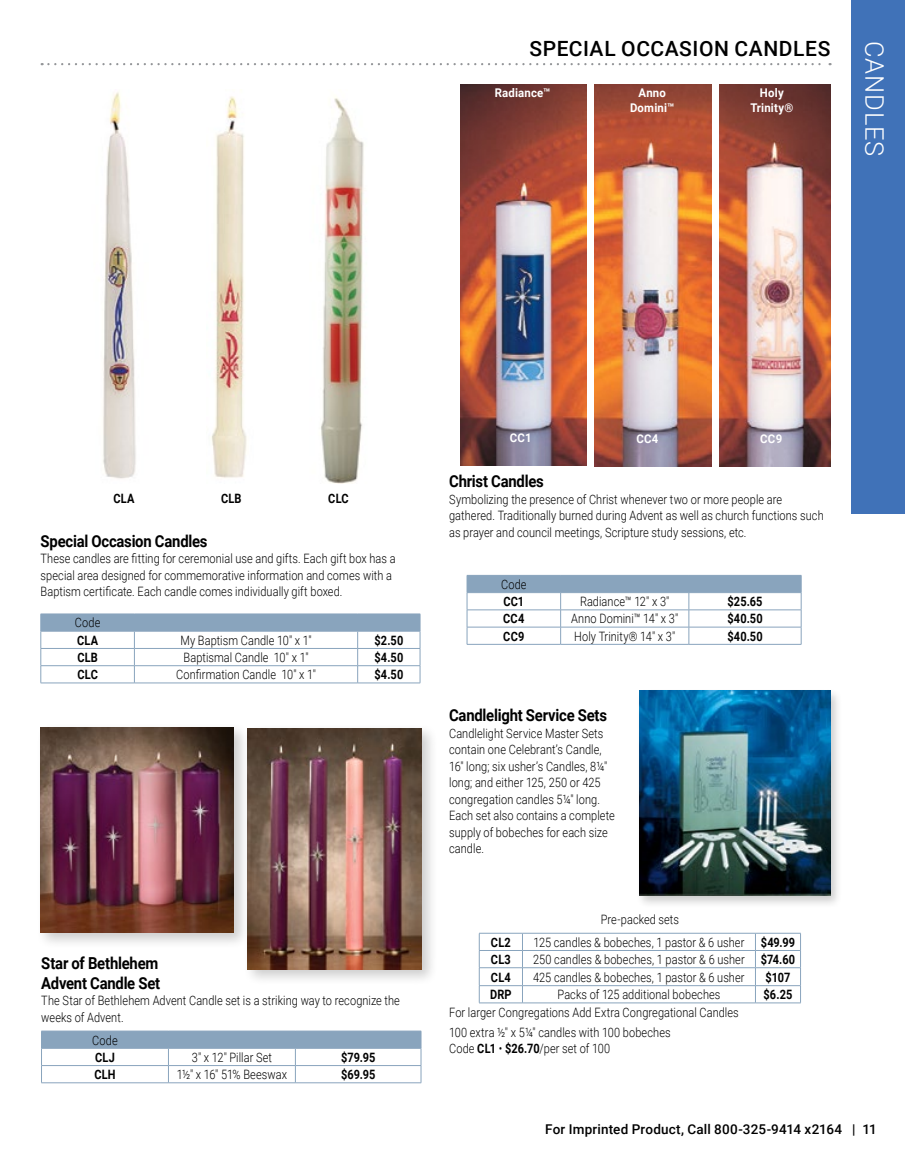
<style>
.page{position:relative;width:905px;height:1175px;background:#fff}
.page>*{position:absolute;margin:0;border:0;box-sizing:border-box;transform-origin:0 0}
.t1{font:300 25.5px "Roboto";letter-spacing:.03em;color:#fff}
.t2{font:500 21px "Roboto";letter-spacing:.03em;color:#000}
.t3{font:700 16.5px/19.5px "Roboto";letter-spacing:-.015em;color:#000;scale:.9 1}
.t4{font:500 13.5px "Roboto";letter-spacing:.015em;color:#000}
.t5{font:300 12.9px/16.5px "Roboto";letter-spacing:.01em;color:#000;scale:.85 1}
.t6{font:700 12.9px "Roboto";letter-spacing:.02em;color:#000;scale:.85 1}
.t7{font:700 12px/15px "Roboto";letter-spacing:.015em;color:#fff;text-align:center;scale:.95 1}
.s1{font-weight:700}
</style>
<div class="page">
<hr style="left:41px;top:1082px;width:127px;height:1px;background:#89a4bd">
<hr style="left:168px;top:1082px;width:127px;height:1px;background:#89a4bd">
<hr style="left:295px;top:1082px;width:126px;height:1px;background:#89a4bd">
<hr style="left:41px;top:1030px;width:127px;height:1px;background:#89a4bd">
<hr style="left:168px;top:1030px;width:127px;height:1px;background:#89a4bd">
<hr style="left:295px;top:1030px;width:126px;height:1px;background:#89a4bd">
<svg style="left:41px;top:1031px;width:381px;height:51px"></svg>
<hr style="left:41px;top:1048px;width:127px;height:1px;background:#89a4bd">
<hr style="left:168px;top:1048px;width:127px;height:1px;background:#89a4bd">
<hr style="left:295px;top:1048px;width:126px;height:1px;background:#89a4bd">
<div style="left:243px;top:723px;width:195px;height:262px;background:#000;opacity:.2"></div>
<img style="left:248px;top:728px;width:173px;height:241px">
<div style="left:35px;top:722px;width:215px;height:226px;background:#000;opacity:.2"></div>
<img style="left:40px;top:727px;width:193px;height:205px">
<hr style="left:467px;top:644px;width:93px;height:1px;background:#89a4bd">
<hr style="left:560px;top:644px;width:128px;height:1px;background:#89a4bd">
<hr style="left:688px;top:644px;width:113px;height:1px;background:#89a4bd">
<svg style="left:467px;top:575px;width:334px;height:69px"></svg>
<hr style="left:467px;top:592px;width:93px;height:1px;background:#89a4bd">
<hr style="left:560px;top:592px;width:128px;height:1px;background:#89a4bd">
<hr style="left:688px;top:592px;width:113px;height:1px;background:#89a4bd">
<img style="left:719px;top:84px;width:111px;height:382px">
<img style="left:594px;top:84px;width:117px;height:382px">
<img style="left:460px;top:84px;width:126px;height:382px">
<div style="left:635px;top:687px;width:208px;height:220px;background:#000;opacity:.2"></div>
<img style="left:639px;top:690px;width:191px;height:205px">
<hr style="left:479px;top:1002px;width:43px;height:1px;background:#89a4bd">
<hr style="left:522px;top:1002px;width:233px;height:1px;background:#89a4bd">
<hr style="left:755px;top:1002px;width:45px;height:1px;background:#89a4bd">
<svg style="left:479px;top:933px;width:322px;height:69px"></svg>
<svg style="left:42px;top:63px;width:788px;height:2px"></svg>
<hr style="left:41px;top:613px;width:93px;height:1px;background:#89a4bd">
<hr style="left:134px;top:613px;width:223px;height:1px;background:#89a4bd">
<hr style="left:357px;top:613px;width:63px;height:1px;background:#89a4bd">
<svg style="left:41px;top:614px;width:380px;height:69px"></svg>
<hr style="left:41px;top:631px;width:93px;height:1px;background:#89a4bd">
<hr style="left:134px;top:631px;width:223px;height:1px;background:#89a4bd">
<hr style="left:357px;top:631px;width:63px;height:1px;background:#89a4bd">
<img style="left:103px;top:92px;width:33px;height:387px">
<img style="left:211px;top:96px;width:36px;height:382px">
<img style="left:320px;top:97px;width:44px;height:386px">
<div style="left:851px;top:0;width:53px;height:513px;background:#4072b8"></div>
<h2 class="t2" style="left:529px;top:34px;width:302px">SPECIAL OCCASION CANDLES</h2>
<p class="t7" style="left:494px;top:84px;width:60px">Radiance™</p>
<p class="t7" style="left:630px;top:84px;width:48px">Anno<br>Domini™</p>
<p class="t7" style="left:750px;top:85px;width:47px">Holy<br>Trinity®</p>
<h1 class="t1" style="left:892px;top:41px;width:117px;rotate:90deg">CANDLES</h1>
<p class="t6" style="left:113px;top:489px;width:26px">CLA</p>
<p class="t6" style="left:221px;top:489px;width:26px">CLB</p>
<p class="t6" style="left:328px;top:489px;width:26px">CLC</p>
<p class="t3" style="left:41px;top:530px;width:187px">Special Occasion Candles</p>
<p class="t5" style="left:41px;top:550px;width:419px">These candles are fitting for ceremonial use and gifts. Each gift box has a special area designed for commemorative information and comes with a<br>Baptism certificate. Each candle comes individually gift boxed.</p>
<p class="t5" style="left:75px;top:614px;width:31px">Code</p>
<p class="t6" style="left:77px;top:631px;width:26px">CLA</p>
<p class="t5" style="left:180px;top:631px;width:156px">My Baptism Candle 10" x 1"</p>
<p class="t6" style="left:374px;top:631px;width:36px">$2.50</p>
<p class="t6" style="left:77px;top:648px;width:26px">CLB</p>
<p class="t5" style="left:183px;top:648px;width:148px">Baptismal Candle 10" x 1"</p>
<p class="t6" style="left:374px;top:648px;width:35px">$4.50</p>
<p class="t6" style="left:77px;top:665px;width:26px">CLC</p>
<p class="t5" style="left:176px;top:666px;width:166px">Confirmation Candle 10" x 1"</p>
<p class="t6" style="left:374px;top:665px;width:35px">$4.50</p>
<p class="t3" style="left:41px;top:952px;width:134px">Star of Bethlehem<br>Advent Candle Set</p>
<p class="t5" style="left:41px;top:991px;width:423px">The Star of Bethlehem Advent Candle set is a striking way to recognize the weeks of Advent.</p>
<p class="t5" style="left:92px;top:1031px;width:31px">Code</p>
<p class="t6" style="left:95px;top:1048px;width:25px">CLJ</p>
<p class="t5" style="left:192px;top:1048px;width:96px">3" x 12" Pillar Set</p>
<p class="t6" style="left:341px;top:1048px;width:42px">$79.95</p>
<p class="t6" style="left:94px;top:1065px;width:27px">CLH</p>
<p class="t5" style="left:177px;top:1065px;width:131px">1½" x 16" 51% Beeswax</p>
<p class="t6" style="left:341px;top:1065px;width:42px">$69.95</p>
<p class="t7" style="left:510px;top:429px;width:24px">CC1</p>
<p class="t7" style="left:636px;top:431px;width:25px">CC4</p>
<p class="t7" style="left:760px;top:431px;width:25px">CC9</p>
<p class="t3" style="left:449px;top:471px;width:107px">Christ Candles</p>
<p class="t5" style="left:449px;top:490px;width:442px">Symbolizing the presence of Christ whenever two or more people are gathered. Traditionally burned during Advent as well as church functions such as prayer and council meetings, Scripture study sessions, etc.</p>
<p class="t5" style="left:501px;top:575px;width:31px">Code</p>
<p class="t6" style="left:503px;top:592px;width:26px">CC1</p>
<p class="t5" style="left:580px;top:593px;width:107px">Radiance™ 12" x 3"</p>
<p class="t6" style="left:727px;top:592px;width:43px">$25.65</p>
<p class="t6" style="left:503px;top:609px;width:26px">CC4</p>
<p class="t5" style="left:571px;top:610px;width:127px">Anno Domini™ 14" x 3"</p>
<p class="t6" style="left:727px;top:609px;width:43px">$40.50</p>
<p class="t6" style="left:503px;top:627px;width:26px">CC9</p>
<p class="t5" style="left:574px;top:627px;width:120px">Holy Trinity® 14" x 3"</p>
<p class="t6" style="left:727px;top:627px;width:43px">$40.50</p>
<p class="t3" style="left:449px;top:705px;width:177px">Candlelight Service Sets</p>
<p class="t5" style="left:449px;top:724px;width:196px">Candlelight Service Master Sets contain one Celebrant’s Candle,<br>16" long; six usher’s Candles, 8¼" long; and either 125, 250 or 425 congregation candles 5¼" long.<br>Each set also contains a complete supply of bobeches for each size candle.</p>
<p class="t5" style="left:600px;top:910px;width:94px">Pre-packed sets</p>
<p class="t6" style="left:491px;top:933px;width:25px">CL2</p>
<p class="t5" style="left:533px;top:933px;width:249px">125 candles &amp; bobeches, 1 pastor &amp; 6 usher</p>
<p class="t6" style="left:760px;top:933px;width:42px">$49.99</p>
<p class="t6" style="left:491px;top:950px;width:25px">CL3</p>
<p class="t5" style="left:533px;top:950px;width:310px">250 candles &amp; bobeches, 1 pastor &amp; 6 usher <span class="s1">$74.60</span></p>
<p class="t6" style="left:491px;top:968px;width:25px">CL4</p>
<p class="t5" style="left:533px;top:968px;width:250px">425 candles &amp; bobeches, 1 pastor &amp; 6 usher</p>
<p class="t6" style="left:765px;top:968px;width:31px">$107</p>
<p class="t6" style="left:490px;top:985px;width:27px">DRP</p>
<p class="t5" style="left:557px;top:985px;width:193px">Packs of 125 additional bobeches</p>
<p class="t6" style="left:763px;top:985px;width:35px">$6.25</p>
<p class="t5" style="left:449px;top:1002px;width:342px;line-height:19.8px">For larger Congregations Add Extra Congregational Candles<br>100 extra ½" x 5¼" candles with 100 bobeches</p>
<p class="t5" style="left:449px;top:1039px;width:191px">Code <span class="s1">CL1</span> • <span class="s1">$26.70</span>/per set of 100</p>
<p class="t4" style="left:545px;top:1119px;width:333px">For Imprinted Product, Call 800-325-9414 x2164 | 11</p>
</div>
